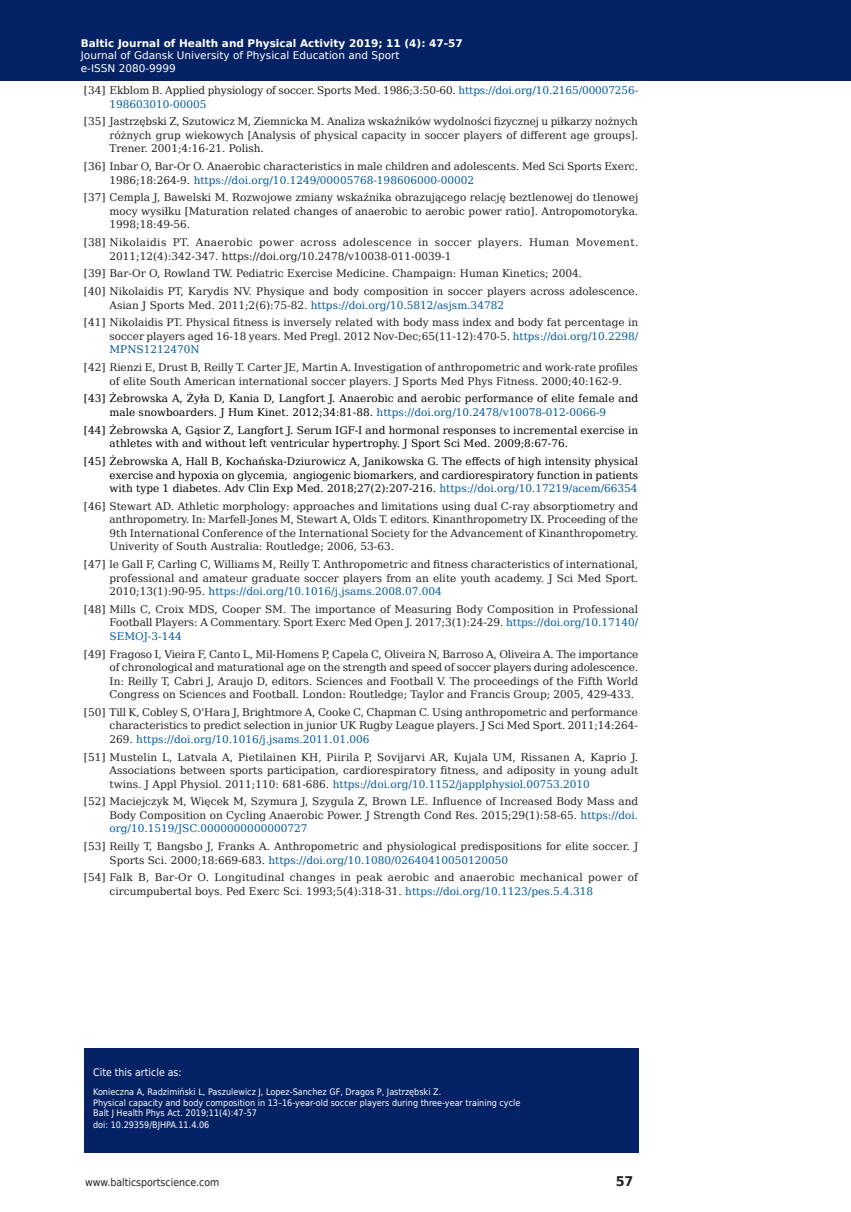
<style>
.page{position:relative;width:851px;height:1212px;background:#fff}
.page>*{position:absolute;margin:0;border:0;box-sizing:border-box;transform-origin:0 0}
.t1{font:700 13.35px "DejaVu Sans";color:#231f20;scale:.96 1}
.t2{font:10.5px/13.5px "DejaVu Serif";color:#231f20;text-align:justify}
.t3{font:10.5px/13.5px "DejaVu Serif";color:#000}
.t4{font:10.5px/13.5px "DejaVu Serif";letter-spacing:.02em;color:#231f20}
.t5{font:10.5px/13.5px "DejaVu Serif";letter-spacing:.035em;color:#231f20}
.t6{font:10.5px/12.6px "DejaVu Sans";color:#fff}
.t7{font:700 10.5px "DejaVu Sans";color:#fff}
.t8{font:10.5px "DejaVu Sans Condensed";color:#231f20}
.t9{font:10.5px "DejaVu Sans Condensed";color:#fff}
.t10{font:9px/10.5px "DejaVu Sans Condensed";color:#fff}
.s1{color:#01599c}
</style>
<div class="page">
<div style="left:85px;top:1048px;width:553px;height:104px;background:#052265"></div>
<div style="left:0;top:0;width:850px;height:80px;background:#052265"></div>
<p class="t7" style="left:86px;top:34px;width:358px">Baltic Journal of Health and Physical Activity 2014; 1(1): 1-4</p>
<p class="t6" style="left:86px;top:48px;width:320px">Journal of Gdansk University of Physical Education and Sport e-I SN 2080-</p>
<p class="t7" style="left:81px;top:34px;width:383px">Baltic Journal of Health and Physical Activity 2019; 11 (4): 47-57</p>
<p class="t6" style="left:81px;top:49px;width:320px">Journal of Gdansk University of Physical Education and Sport</p>
<p class="t6" style="left:81px;top:62px;width:102px">e-ISSN 2080-99999</p>
<p class="t2" style="left:109px;top:83px;width:530px;text-indent:-26px">[34] Ekblom B. Applied physiology of soccer. Sports Med. 1986;3:50-60. <span class="s1">https://doi.org/10.2165/00007256-<br>198603010-00005</span></p>
<p class="t2" style="left:109px;top:115px;width:530px;text-indent:-26px">[35] Jastrzębski Z, Szutowicz M, Ziemnicka M. Analiza wskaźników wydolności fizycznej u piłkarzy nożnych różnych grup wiekowych [Analysis of physical capacity in soccer players of different age groups].<br>Trener. 2001;4:16-21. Polish.</p>
<p class="t2" style="left:109px;top:159px;width:530px;text-indent:-26px">[36] Inbar O, Bar-Or O. Anaerobic characteristics in male children and adolescents. Med Sci Sports Exerc.<br>1986;18:264-9. <span class="s1">https://doi.org/10.1249/00005768-198606000-00002</span></p>
<p class="t2" style="left:109px;top:191px;width:530px;text-indent:-26px">[37] Cempla J, Bawelski M. Rozwojowe zmiany wskaźnika obrazującego relację beztlenowej do tlenowej mocy wysiłku [Maturation related changes of anaerobic to aerobic power ratio]. Antropomotoryka.<br>1998;18:49-56.</p>
<p class="t5" style="left:109px;top:235px;width:530px;text-indent:-26px">[38] Nikolaidis PT. Anaerobic power across adolescence in soccer players. Human Movement.<br>2011;12(4):342-347. https://doi.org/10.2478/v10038-011-0039-1</p>
<p class="t2" style="left:84px;top:265px;width:555px;line-height:17.7px">[39] Bar-Or O, Rowland TW. Pediatric Exercise Medicine. Champaign: Human Kinetics; 2004.<br>[40] Nikolaidis PT, Karydis NV. Physique and body composition in soccer players across adolescence.</p>
<p class="t2" style="left:84px;top:296px;width:555px;line-height:17.7px;text-indent:26px">Asian J Sports Med. 2011;2(6):75-82. <span class="s1">https://doi.org/10.5812/asjsm.34782<br></span>[41] Nikolaidis PT. Physical fitness is inversely related with body mass index and body fat percentage in</p>
<p class="t2" style="left:109px;top:329px;width:530px">soccer players aged 16-18 years. Med Pregl. 2012 Nov-Dec;65(11-12):470-5. <span class="s1">https://doi.org/10.2298/<br>MPNS1212470N</span></p>
<p class="t2" style="left:109px;top:360px;width:530px;text-indent:-26px">[42] Rienzi E, Drust B, Reilly T. Carter JE, Martin A. Investigation of anthropometric and work-rate profiles of elite South American international soccer players. J Sports Med Phys Fitness. 2000;40:162-9.</p>
<p class="t3" style="left:109px;top:392px;width:530px;text-indent:-26px">[43] Żebrowska A, Żyła D, Kania D, Langfort J. Anaerobic and aerobic performance of elite female and male snowboarders. J Hum Kinet. 2012;34:81-88. <span class="s1">https://doi.org/10.2478/v10078-012-0066-9</span></p>
<p class="t3" style="left:109px;top:423px;width:530px;text-indent:-26px">[44] Żebrowska A, Gąsior Z, Langfort J. Serum IGF-I and hormonal responses to incremental exercise in athletes with and without left ventricular hypertrophy. J Sport Sci Med. 2009;8:67-76.</p>
<p class="t3" style="left:109px;top:454px;width:530px;text-align:justify;text-indent:-26px">[45] Żebrowska A, Hall B, Kochańska-Dziurowicz A, Janikowska G. The effects of high intensity physical exercise and hypoxia on glycemia, angiogenic biomarkers, and cardiorespiratory function in patients with type 1 diabetes. Adv Clin Exp Med. 2018;27(2):207-216. <span class="s1">https://doi.org/10.17219/acem/66354</span></p>
<p class="t2" style="left:109px;top:499px;width:530px;text-indent:-26px">[46] Stewart AD. Athletic morphology: approaches and limitations using dual C-ray absorptiometry and anthropometry. In: Marfell-Jones M, Stewart A, Olds T. editors. Kinanthropometry IX. Proceeding of the 9th International Conference of the International Society for the Advancement of Kinanthropometry.<br>Univerity of South Australia: Routledge; 2006, 53-63.</p>
<p class="t2" style="left:109px;top:557px;width:530px;text-indent:-26px">[47] le Gall F, Carling C, Williams M, Reilly T. Anthropometric and fitness characteristics of international, professional and amateur graduate soccer players from an elite youth academy. J Sci Med Sport.<br>2010;13(1):90-95. <span class="s1">https://doi.org/10.1016/j.jsams.2008.07.004</span></p>
<p class="t2" style="left:109px;top:602px;width:530px;text-indent:-26px">[48] Mills C, Croix MDS, Cooper SM. The importance of Measuring Body Composition in Professional Football Players: A Commentary. Sport Exerc Med Open J. 2017;3(1):24-29. <span class="s1">https://doi.org/10.17140/ SEMOJ-3-144</span></p>
<p class="t2" style="left:109px;top:647px;width:530px;text-indent:-26px">[49] Fragoso I, Vieira F, Canto L, Mil-Homens P, Capela C, Oliveira N, Barroso A, Oliveira A. The importance of chronological and maturational age on the strength and speed of soccer players during adolescence.<br>In: Reilly T, Cabri J, Araujo D, editors. Sciences and Football V. The proceedings of the Fifth World Congress on Sciences and Football. London: Routledge; Taylor and Francis Group; 2005, 429-433.</p>
<p class="t2" style="left:109px;top:705px;width:530px;text-indent:-26px">[50] Till K, Cobley S, O'Hara J, Brightmore A, Cooke C, Chapman C. Using anthropometric and performance characteristics to predict selection in junior UK Rugby League players. J Sci Med Sport. 2011;14:264- 269. <span class="s1">https://doi.org/10.1016/j.jsams.2011.01.006</span></p>
<p class="t2" style="left:109px;top:750px;width:530px;text-indent:-26px">[51] Mustelin L, Latvala A, Pietilainen KH, Piirila P, Sovijarvi AR, Kujala UM, Rissanen A, Kaprio J.<br>Associations between sports participation, cardiorespiratory fitness, and adiposity in young adult twins. J Appl Physiol. 2011;110: 681-686. <span class="s1">https://doi.org/10.1152/japplphysiol.00753.2010</span></p>
<p class="t2" style="left:109px;top:795px;width:530px;text-indent:-26px">[52] Maciejczyk M, Więcek M, Szymura J, Szygula Z, Brown LE. Influence of Increased Body Mass and Body Composition on Cycling Anaerobic Power. J Strength Cond Res. 2015;29(1):58-65. <span class="s1">https://doi. org/10.1519/JSC.0000000000000727</span></p>
<p class="t2" style="left:109px;top:839px;width:530px;text-indent:-26px">[53] Reilly T, Bangsbo J, Franks A. Anthropometric and physiological predispositions for elite soccer. J<br>Sports Sci. 2000;18:669-683. <span class="s1">https://doi.org/10.1080/02640410050120050</span></p>
<p class="t4" style="left:109px;top:871px;width:530px;text-indent:-26px">[54] Falk B, Bar-Or O. Longitudinal changes in peak aerobic and anaerobic mechanical power of circumpubertal boys. Ped Exerc Sci. 1993;5(4):318-31. <span class="s1">https://doi.org/10.1123/pes.5.4.318</span></p>
<p class="t9" style="left:93px;top:1064px;width:90px">Cite this article as:</p>
<p class="t10" style="left:93px;top:1087px;width:429px">Konieczna A, Radzimiński L, Paszulewicz J, Lopez-Sanchez GF, Dragos P, Jastrzębski Z.<br>Physical capacity and body composition in 13–16-year-old soccer players during three-year training cycle<br>Balt J Health Phys Act. 2019;11(4):47-57</p>
<p class="t10" style="left:93px;top:1120px;width:118px">doi: 10.29359/BJHPA.11.4.06</p>
<p class="t8" style="left:85px;top:1174px;width:136px">www.balticsportscience.com</p>
<p class="t1" style="left:615px;top:1170px;width:20px">57</p>
</div>
